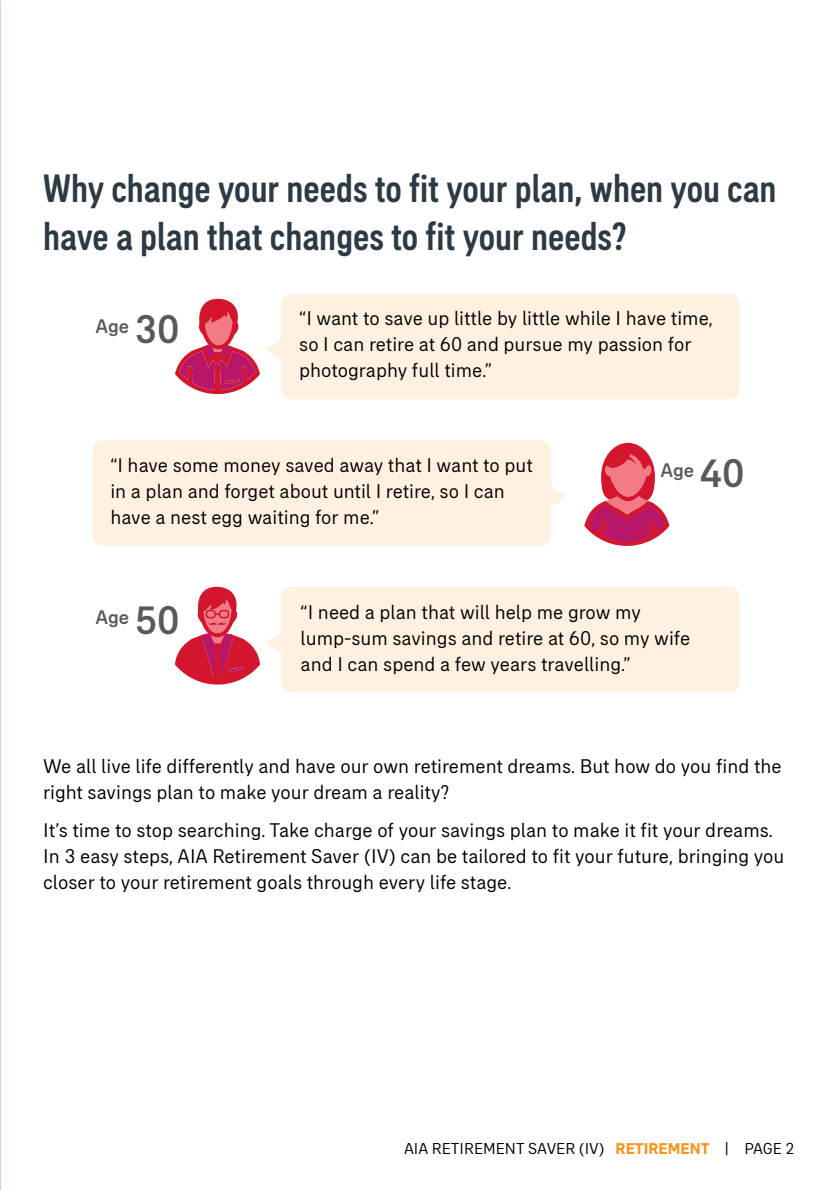
<style>
.page{position:relative;width:840px;height:1191px;background:#fff}
.page>*{position:absolute;margin:0;border:0;box-sizing:border-box;transform-origin:0 0}
.t1{font:500 condensed 40px/48px "AIA Everest";color:#2c3a44}
.t2{font:20px/26px "AIA Everest";color:#000}
.t3{font:500 20px "AIA Everest";color:#58595b}
.t4{font:16px "AIA Everest";color:#000}
.s1{font-size:40px}
.s2{font-weight:700;color:#f7941e}
</style>
<div class="page">
<svg style="left:175px;top:587px;width:85px;height:97px"></svg>
<svg style="left:266px;top:337px;width:15px;height:22px"></svg>
<div style="left:92px;top:440px;width:458px;height:106px;background:#fff1e2;border-radius:11px"></div>
<svg style="left:550px;top:480px;width:15px;height:26px"></svg>
<div style="left:281px;top:294px;width:458px;height:105px;background:#fff1e2;border-radius:11px"></div>
<div style="left:281px;top:587px;width:458px;height:105px;background:#fff1e2;border-radius:11px"></div>
<svg style="left:266px;top:630px;width:15px;height:23px"></svg>
<svg style="left:584px;top:443px;width:85px;height:103px"></svg>
<svg style="left:175px;top:299px;width:85px;height:95px"></svg>
<h1 class="t1" style="left:43px;top:164px;width:734px">Why change your needs to fit your plan, when you can have a plan that changes to fit your needs?</h1>
<p class="t3" style="left:95px;top:315px;width:85px">Age <span class="s1">30</span></p>
<p class="t2" style="left:299px;top:305px;width:415px">“I want to save up little by little while I have time, so I can retire at 60 and pursue my passion for photography full time.”</p>
<p class="t2" style="left:110px;top:452px;width:424px">“I have some money saved away that I want to put in a plan and forget about until I retire, so I can have a nest egg waiting for me.”</p>
<p class="t3" style="left:660px;top:458px;width:85px">Age <span class="s1">40</span></p>
<p class="t3" style="left:95px;top:605px;width:86px">Age <span class="s1">50</span></p>
<p class="t2" style="left:300px;top:598px;width:391px">“I need a plan that will help me grow my lump-sum savings and retire at 60, so my wife and I can spend a few years travelling.”</p>
<p class="t2" style="left:43px;top:753px;width:739px">We all live life differently and have our own retirement dreams. But how do you find the right savings plan to make your dream a reality?</p>
<p class="t2" style="left:43px;top:816px;width:742px">It’s time to stop searching. Take charge of your savings plan to make it fit your dreams.<br>In 3 easy steps, AIA Retirement Saver (IV) can be tailored to fit your future, bringing you closer to your retirement goals through every life stage.</p>
<p class="t4" style="left:404px;top:1139px;width:392px">AIA RETIREMENT SAVER (IV) <span class="s2">RETIREMENT</span> | PAGE 2</p>
</div>
